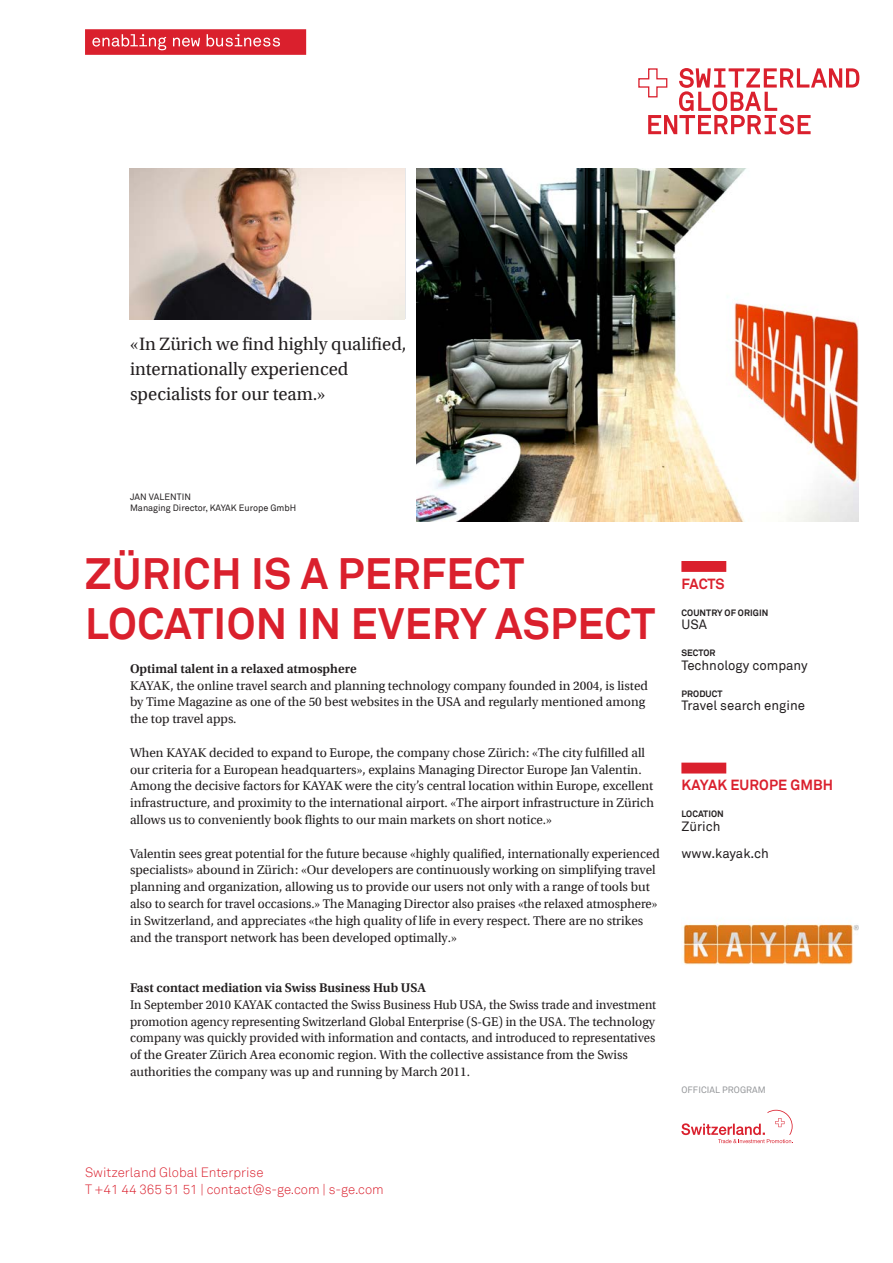
<style>
.page{position:relative;width:893px;height:1263px;background:#fff}
.page>*{position:absolute;margin:0;border:0;box-sizing:border-box;transform-origin:0 0}
._02_Title_A{font:42.9px "Akkurat S GE Bold";letter-spacing:.01em;color:#da202d}
._06_Quote{font:18.75px/25.2px "Utopia S GE Regular";color:#231f20}
._02_Title_D{font:14.4px "Akkurat S GE Bold";letter-spacing:.01em;color:#da202d}
._04_Bodytext{font:13.2px/16.8px "Utopia S GE Regular";color:#231f20}
._04_Bodytext-2{font:13.2px/16.8px "Utopia S GE Regular";color:#231f20;scale:.96 1}
._04_Bodytext_bold{font:13.2px "Utopia S GE Semibold";color:#231f20}
._09_Adress_Footer{font:13.2px "Akkurat S GE Light";color:#da202d}
.Facts_Text{font:13.2px "Akkurat S GE Regular";color:#231f20}
.Facts_Title{font:9px "Akkurat S GE Bold";letter-spacing:.01em;color:#231f20}
._06_Quote_Job_Title{font:9px "Akkurat S GE Regular";color:#231f20}
._05_Partner{font:9px "Akkurat S GE Regular";letter-spacing:.01em;color:#939598}
._06_Quote_Name{font:9px "Akkurat S GE Regular";letter-spacing:.01em;color:#231f20}
</style>
<div class="page">
<div style="left:681px;top:561px;width:45px;height:11px;background:#da202d"></div>
<div style="left:681px;top:763px;width:45px;height:10px;background:#da202d"></div>
<svg style="left:681px;top:1110px;width:112px;height:33px"></svg>
<img style="left:130px;top:168px;width:275px;height:151px">
<img style="left:417px;top:168px;width:442px;height:353px">
<svg style="left:85px;top:29px;width:221px;height:26px;background:#de3b46"></svg>
<svg style="left:638px;top:68px;width:221px;height:67px"></svg>
<img style="left:682px;top:923px;width:177px;height:42px">
<p class="_06_Quote" style="left:130px;top:330px;width:278px">«In Zürich we find highly qualified, internationally experienced specialists for our team.»</p>
<p class="_06_Quote_Name" style="left:130px;top:491px;width:63px">JAN VALENTIN</p>
<p class="_06_Quote_Job_Title" style="left:130px;top:501px;width:168px">Managing Director, KAYAK Europe GmbH</p>
<p class="_02_Title_A" style="left:85px;top:542px;width:440px">ZÜRICH IS A PERFECT</p>
<p class="_02_Title_A" style="left:85px;top:593px;width:571px">LOCATION IN EVERY ASPECT</p>
<p class="_04_Bodytext_bold" style="left:130px;top:659px;width:228px">Optimal talent in a relaxed atmosphere</p>
<p class="_04_Bodytext" style="left:130px;top:676px;width:519px">KAYAK, the online travel search and planning technology company founded in 2004, is listed by Time Magazine as one of the 50 best websites in the USA and regularly mentioned among the top travel apps.</p>
<p class="_04_Bodytext" style="left:130px;top:743px;width:525px">When KAYAK decided to expand to Europe, the company chose Zürich: «The city fulfilled all our criteria for a European headquarters», explains Managing Director Europe Jan Valentin.<br>Among the decisive factors for KAYAK were the city’s central location within Europe, excellent infrastructure, and proximity to the international airport. «The airport infrastructure in Zürich allows us to conveniently book flights to our main markets on short notice.»</p>
<p class="_04_Bodytext" style="left:130px;top:844px;width:531px">Valentin sees great potential for the future because «highly qualified, internationally experienced specialists» abound in Zürich: «Our developers are continuously working on simplifying travel planning and organization, allowing us to provide our users not only with a range of tools but also to search for travel occasions.» The Managing Director also praises «the relaxed atmosphere» in Switzerland, and appreciates «the high quality of life in every respect. There are no strikes and the transport network has been developed optimally.»</p>
<p class="_04_Bodytext_bold" style="left:130px;top:978px;width:297px">Fast contact mediation via Swiss Business Hub USA</p>
<p class="_04_Bodytext-2" style="left:130px;top:995px;width:550px">In September 2010 KAYAK contacted the Swiss Business Hub USA, the Swiss trade and investment promotion agency representing Switzerland Global Enterprise (S-GE) in the USA. The technology company was quickly provided with information and contacts, and introduced to representatives of the Greater Zürich Area economic region. With the collective assistance from the Swiss authorities the company was up and running by March 2011.</p>
<p class="_02_Title_D" style="left:681px;top:573px;width:45px">FACTS</p>
<p class="Facts_Title" style="left:681px;top:606px;width:88px">COUNTRY OF ORIGIN</p>
<p class="Facts_Text" style="left:681px;top:615px;width:27px">USA</p>
<p class="Facts_Title" style="left:681px;top:646px;width:36px">SECTOR</p>
<p class="Facts_Text" style="left:681px;top:656px;width:128px">Technology company</p>
<p class="Facts_Title" style="left:681px;top:687px;width:42px">PRODUCT</p>
<p class="Facts_Text" style="left:681px;top:696px;width:125px">Travel search engine</p>
<p class="_02_Title_D" style="left:681px;top:775px;width:153px">KAYAK EUROPE GMBH</p>
<p class="Facts_Title" style="left:681px;top:807px;width:44px">LOCATION</p>
<p class="Facts_Text" style="left:681px;top:817px;width:41px">Zürich</p>
<p class="Facts_Text" style="left:681px;top:844px;width:89px">www.kayak.ch</p>
<p class="_05_Partner" style="left:681px;top:1083px;width:86px">OFFICIAL PROGRAM</p>
<p class="_09_Adress_Footer" style="left:85px;top:1163px;width:180px">Switzerland Global Enterprise</p>
<p class="_09_Adress_Footer" style="left:85px;top:1180px;width:300px">T +41 44 365 51 51 | contact@s-ge.com | s-ge.com</p>
</div>
